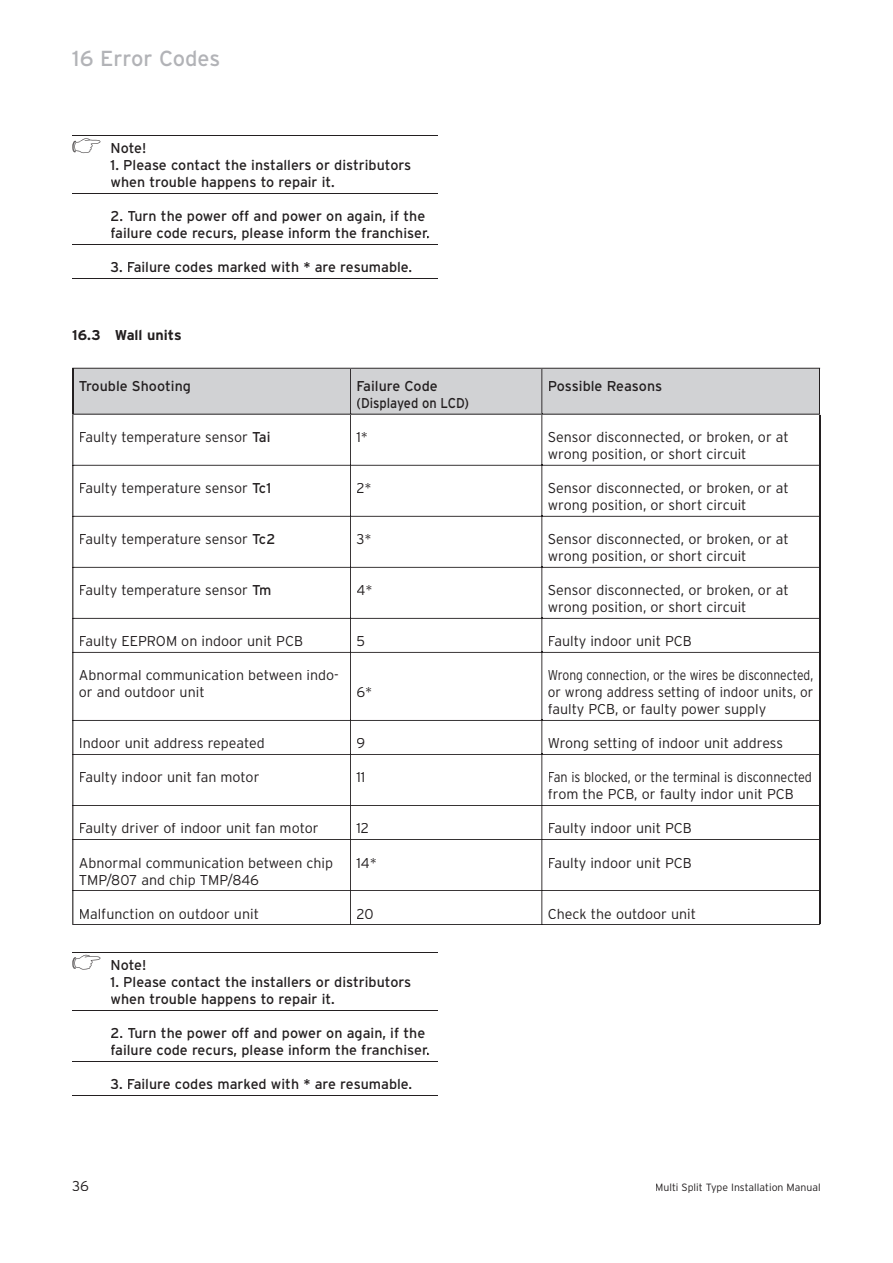
<style>
.page{position:relative;width:893px;height:1263px;background:#fff}
.page>*{position:absolute;margin:0;border:0;box-sizing:border-box;transform-origin:0 0}
.t1{font:21.75px "Interstate OT";color:#b2b3b7}
.t2{font:300 14.25px/17px "Interstate OT";color:#231f20}
.t3{font:14.25px/17px "Interstate OT";color:#231f20}
.t4{font:300 14.25px/17px "Interstate OT";color:#231f20;text-align:justify;scale:.85 1}
.t5{font:300 14.25px/17px "Interstate OT";color:#231f20;scale:.89 1}
.t6{font:700 14.25px "Interstate OT";color:#231f20}
.t7{font:300 10.5px "Interstate OT";color:#231f20}
.s1{font-weight:400}
</style>
<div class="page">
<hr style="left:72px;top:135px;width:366px;height:1px;background:#231f20">
<hr style="left:72px;top:193px;width:366px;height:1px;background:#231f20">
<hr style="left:72px;top:244px;width:366px;height:1px;background:#231f20">
<hr style="left:72px;top:279px;width:366px;height:1px;background:#231f20">
<svg style="left:72px;top:138px;width:28px;height:15px"></svg>
<svg style="left:72px;top:368px;width:748px;height:557px"></svg>
<div style="left:79px;top:381px;width:112px;height:13px;background:#d1d2d4"></div>
<div style="left:358px;top:381px;width:79px;height:10px;background:#d1d2d4"></div>
<div style="left:357px;top:398px;width:111px;height:13px;background:#d1d2d4"></div>
<div style="left:549px;top:381px;width:112px;height:10px;background:#d1d2d4"></div>
<hr style="left:72px;top:952px;width:366px;height:1px;background:#231f20">
<hr style="left:72px;top:1010px;width:366px;height:1px;background:#231f20">
<hr style="left:72px;top:1061px;width:366px;height:1px;background:#231f20">
<hr style="left:72px;top:1095px;width:366px;height:1px;background:#231f20">
<svg style="left:72px;top:955px;width:28px;height:14px"></svg>
<p class="t1" style="left:72px;top:46px;width:149px">16 Error Codes</p>
<p class="t3" style="left:111px;top:139px;width:37px">Note!</p>
<p class="t3" style="left:111px;top:156px;width:302px">1. Please contact the installers or distributors when trouble happens to repair it.</p>
<p class="t3" style="left:111px;top:208px;width:321px">2. Turn the power off and power on again, if the failure code recurs, please inform the franchiser.</p>
<p class="t3" style="left:111px;top:259px;width:303px">3. Failure codes marked with * are resumable.</p>
<p class="t6" style="left:72px;top:327px;width:111px">16.3 Wall units</p>
<p class="t3" style="left:79px;top:378px;width:114px">Trouble Shooting</p>
<p class="t3" style="left:356px;top:378px;width:114px">Failure Code (Displayed on LCD)</p>
<p class="t3" style="left:548px;top:378px;width:116px">Possible Reasons</p>
<p class="t2" style="left:79px;top:429px;width:193px">Faulty temperature sensor <span class="s1">Tai</span></p>
<p class="t2" style="left:356px;top:429px;width:13px">1*</p>
<p class="t2" style="left:548px;top:429px;width:243px">Sensor disconnected, or broken, or at wrong position, or short circuit</p>
<p class="t2" style="left:79px;top:480px;width:194px">Faulty temperature sensor <span class="s1">Tc1</span></p>
<p class="t2" style="left:356px;top:480px;width:17px">2*</p>
<p class="t2" style="left:548px;top:480px;width:243px">Sensor disconnected, or broken, or at wrong position, or short circuit</p>
<p class="t2" style="left:79px;top:531px;width:198px">Faulty temperature sensor <span class="s1">Tc2</span></p>
<p class="t2" style="left:356px;top:531px;width:17px">3*</p>
<p class="t2" style="left:548px;top:531px;width:243px">Sensor disconnected, or broken, or at wrong position, or short circuit</p>
<p class="t2" style="left:79px;top:582px;width:194px">Faulty temperature sensor <span class="s1">Tm</span></p>
<p class="t2" style="left:356px;top:582px;width:18px">4*</p>
<p class="t2" style="left:548px;top:582px;width:243px">Sensor disconnected, or broken, or at wrong position, or short circuit</p>
<p class="t2" style="left:79px;top:633px;width:226px">Faulty EEPROM on indoor unit PCB</p>
<p class="t2" style="left:356px;top:633px;width:10px">5</p>
<p class="t2" style="left:548px;top:633px;width:145px">Faulty indoor unit PCB</p>
<p class="t2" style="left:79px;top:667px;width:261px">Abnormal communication between indo&shy;or and outdoor unit</p>
<p class="t4" style="left:548px;top:667px;width:314px">Wrong connection, or the wires be disconnected, or wrong address setting of indoor units, or faulty PCB, or faulty power supply</p>
<p class="t2" style="left:356px;top:684px;width:17px">6*</p>
<p class="t2" style="left:79px;top:735px;width:187px">Indoor unit address repeated</p>
<p class="t2" style="left:356px;top:735px;width:10px">9</p>
<p class="t2" style="left:548px;top:735px;width:237px">Wrong setting of indoor unit address</p>
<p class="t2" style="left:79px;top:769px;width:182px">Faulty indoor unit fan motor</p>
<p class="t2" style="left:356px;top:769px;width:10px">11</p>
<p class="t5" style="left:548px;top:769px;width:298px">Fan is blocked, or the terminal is disconnected from the PCB, or faulty indor unit PCB</p>
<p class="t2" style="left:79px;top:820px;width:241px">Faulty driver of indoor unit fan motor</p>
<p class="t2" style="left:356px;top:820px;width:14px">12</p>
<p class="t2" style="left:548px;top:820px;width:145px">Faulty indoor unit PCB</p>
<p class="t2" style="left:79px;top:854px;width:256px">Abnormal communication between chip<br>TMP/807 and chip TMP/846</p>
<p class="t2" style="left:356px;top:854px;width:22px">14*</p>
<p class="t2" style="left:548px;top:854px;width:145px">Faulty indoor unit PCB</p>
<p class="t2" style="left:79px;top:905px;width:182px">Malfunction on outdoor unit</p>
<p class="t2" style="left:356px;top:905px;width:19px">20</p>
<p class="t2" style="left:548px;top:905px;width:150px">Check the outdoor unit</p>
<p class="t3" style="left:111px;top:956px;width:37px">Note!</p>
<p class="t3" style="left:111px;top:973px;width:302px">1. Please contact the installers or distributors when trouble happens to repair it.</p>
<p class="t3" style="left:111px;top:1024px;width:321px">2. Turn the power off and power on again, if the failure code recurs, please inform the franchiser.</p>
<p class="t3" style="left:111px;top:1075px;width:303px">3. Failure codes marked with * are resumable.</p>
<p class="t2" style="left:72px;top:1177px;width:18px">36</p>
<p class="t7" style="left:655px;top:1181px;width:167px">Multi Split Type Installation Manual</p>
</div>
